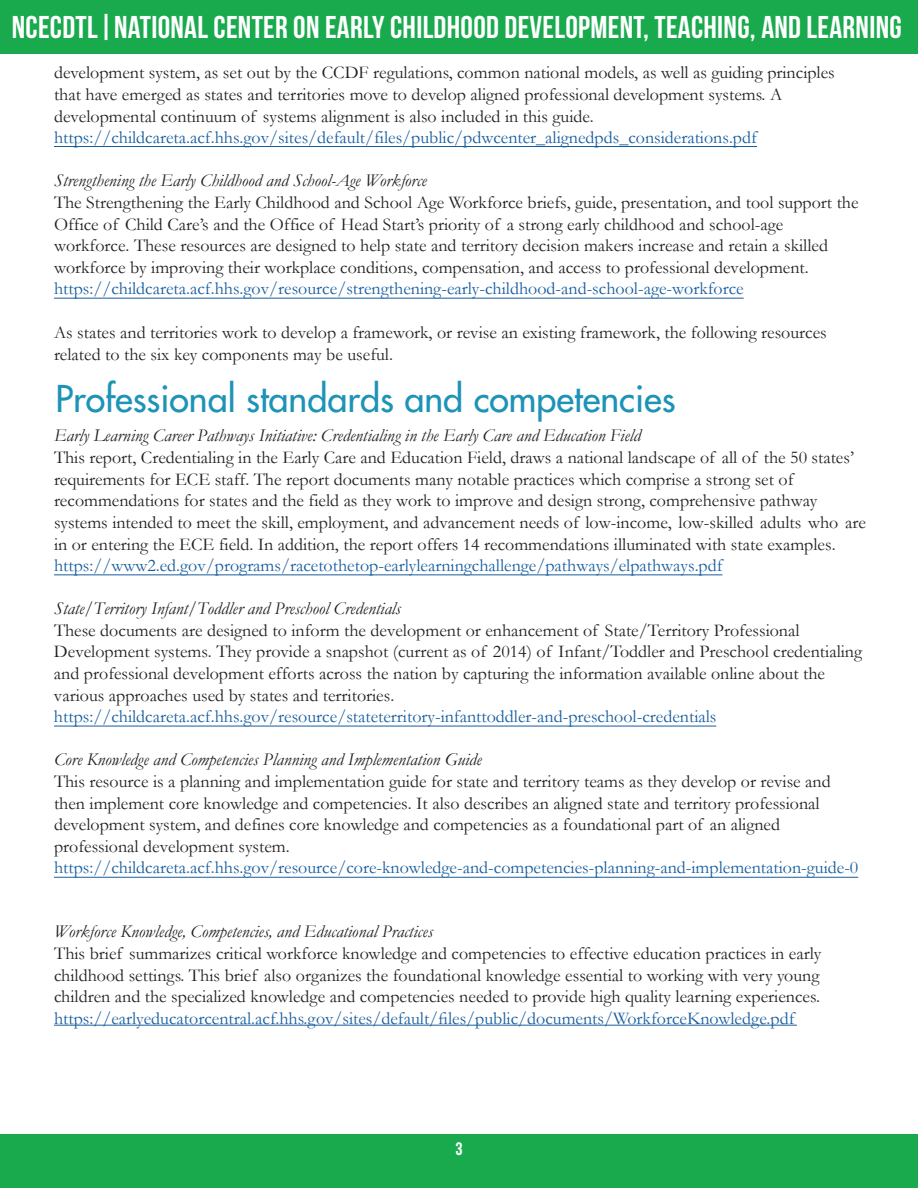
<style>
.page{position:relative;width:918px;height:1188px;background:#fff}
.page>*{position:absolute;margin:0;border:0;box-sizing:border-box;transform-origin:0 0}
.t1{font:500 36px "Futura Std";color:#1c93b7}
.t2{font:31.5px "Bebas Neue";letter-spacing:.01em;color:#fff}
.t3{font:18px/21.6px "Garamond";color:#231f20}
.t4{font:italic 18px "Garamond";color:#231f20}
.t5{font:18px "Garamond";color:#175d9e}
.t6{font:18px "Bebas Neue";color:#fff}
.s1{color:#175d9e}
.s2{font-style:italic}
</style>
<div class="page">
<hr style="left:54px;top:1025px;width:743px;height:1px;background:#175d9e">
<div style="left:0;top:0;width:918px;height:54px;background:#1aaa4e"></div>
<div style="left:0;top:1134px;width:918px;height:54px;background:#1aaa4e"></div>
<hr style="left:54px;top:147px;width:703px;height:1px;background:#175d9e">
<hr style="left:54px;top:298px;width:690px;height:1px;background:#175d9e">
<hr style="left:54px;top:574px;width:668px;height:1px;background:#175d9e">
<hr style="left:54px;top:726px;width:662px;height:1px;background:#175d9e">
<hr style="left:54px;top:877px;width:804px;height:1px;background:#175d9e">
<h2 class="t2" style="left:12px;top:10px;width:891px">NCECDTL|NATIONAL CENTER ON EARLY CHILDHOOD DEVELOPMENT, TEACHING, AND LEARNING</h2>
<p class="t3" style="left:54px;top:61px;width:782px">development system, as set out by the CCDF regulations, common national models, as well as guiding principles that have emerged as states and territories move to develop aligned professional development systems. A developmental continuum of systems alignment is also included in this guide. <span class="s1">https://childcareta.acf.hhs.gov/sites/default/files/public/pdwcenter_alignedpds_considerations.pdf</span></p>
<h3 class="t4" style="left:54px;top:168px;width:374px">Strengthening the Early Childhood and School-Age Workforce</h3>
<p class="t3" style="left:54px;top:191px;width:806px">The Strengthening the Early Childhood and School Age Workforce briefs, guide, presentation, and tool support the Office of Child Care’s and the Office of Head Start’s priority of a strong early childhood and school-age workforce. These resources are designed to help state and territory decision makers increase and retain a skilled workforce by improving their workplace conditions, compensation, and access to professional development. <span class="s1">https://childcareta.acf.hhs.gov/resource/strengthening-early-childhood-and-school-age-workforce</span></p>
<p class="t3" style="left:54px;top:320px;width:774px;line-height:22.5px">As states and territories work to develop a framework, or revise an existing framework, the following resources related to the six key components may be useful.</p>
<h2 class="t1" style="left:55px;top:376px;width:622px">Professional standards and competencies</h2>
<p class="t3" style="left:54px;top:424px;width:814px"><span class="s2">Early Learning Career Pathways Initiative: Credentialing in the Early Care and Education Field<br></span>This report, Credentialing in the Early Care and Education Field, draws a national landscape of all of the 50 states’ requirements for ECE staff. The report documents many notable practices which comprise a strong set of recommendations for states and the field as they work to improve and design strong, comprehensive pathway systems intended to meet the skill, employment, and advancement needs of low-income, low-skilled adults who are in or entering the ECE field. In addition, the report offers 14 recommendations illuminated with state examples.</p>
<p class="t5" style="left:54px;top:553px;width:670px">https://www2.ed.gov/programs/racetothetop-earlylearningchallenge/pathways/elpathways.pdf</p>
<h3 class="t4" style="left:54px;top:596px;width:348px">State/Territory Infant/Toddler and Preschool Credentials</h3>
<p class="t3" style="left:54px;top:619px;width:810px">These documents are designed to inform the development or enhancement of State/Territory Professional Development systems. They provide a snapshot (current as of 2014) of Infant/Toddler and Preschool credentialing and professional development efforts across the nation by capturing the information available online about the various approaches used by states and territories. <span class="s1">https://childcareta.acf.hhs.gov/resource/stateterritory-infanttoddler-and-preschool-credentials</span></p>
<h3 class="t4" style="left:54px;top:748px;width:429px">Core Knowledge and Competencies Planning and Implementation Guide</h3>
<p class="t3" style="left:54px;top:770px;width:806px">This resource is a planning and implementation guide for state and territory teams as they develop or revise and then implement core knowledge and competencies. It also describes an aligned state and territory professional development system, and defines core knowledge and competencies as a foundational part of an aligned professional development system. <span class="s1">https://childcareta.acf.hhs.gov/resource/core-knowledge-and-competencies-planning-and-implementation-guide-0</span></p>
<h3 class="t4" style="left:54px;top:920px;width:380px">Workforce Knowledge, Competencies, and Educational Practices</h3>
<p class="t3" style="left:54px;top:942px;width:769px;text-align:justify">This brief summarizes critical workforce knowledge and competencies to effective education practices in early childhood settings. This brief also organizes the foundational knowledge essential to working with very young children and the specialized knowledge and competencies needed to provide high quality learning experiences. <span class="s1">https://earlyeducatorcentral.acf.hhs.gov/sites/default/files/public/documents/WorkforceKnowledge.pdf</span></p>
<p class="t6" style="left:455px;top:1139px;width:9px">3</p>
</div>
